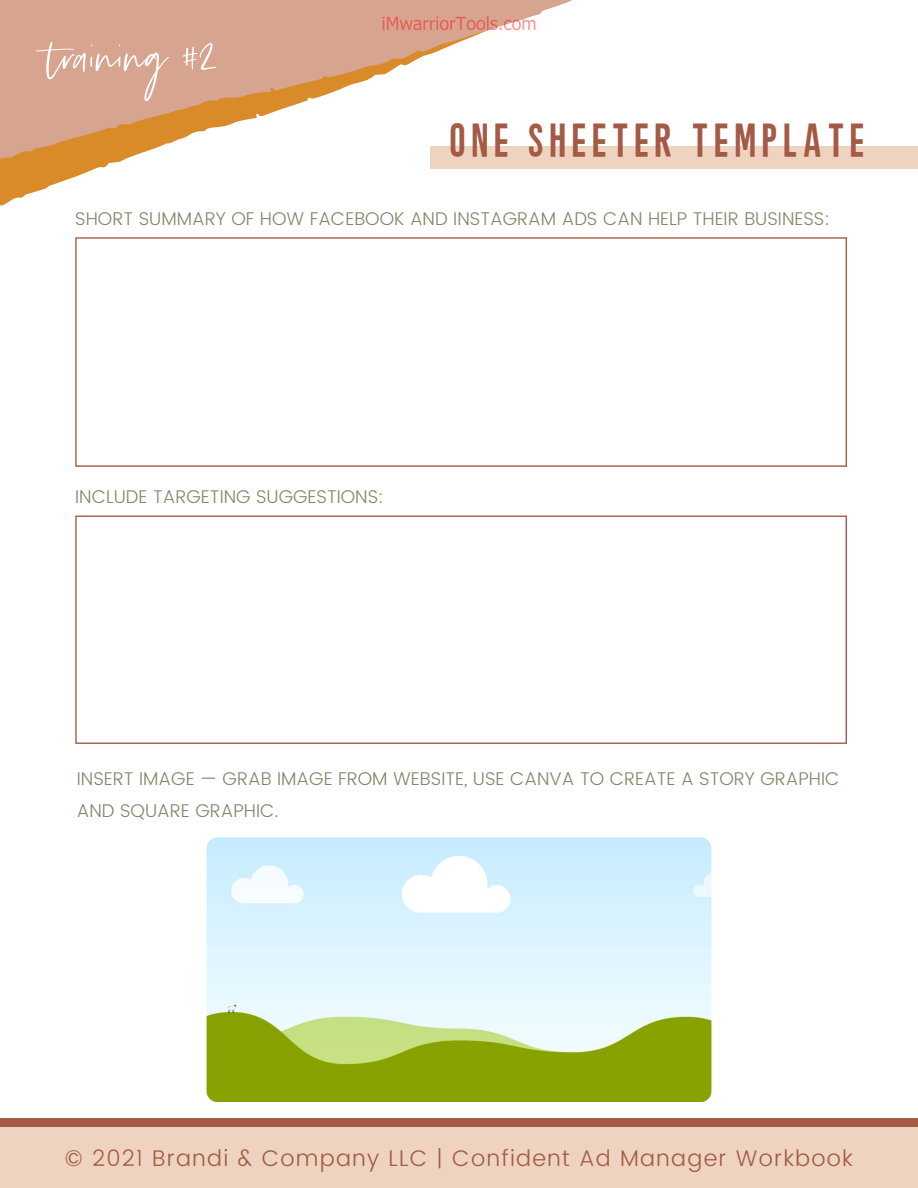
<style>
.page{position:relative;width:918px;height:1188px;background:#fff}
.page>*{position:absolute;margin:0;border:0;box-sizing:border-box;transform-origin:0 0}
.t1{font:60.15px "Silver South Script Alt";color:#fff}
.t2{font:40.2px "Peachy Solid";letter-spacing:.11em;color:#a45a44}
.t3{font:300 22.65px "Poppins";letter-spacing:.055em;color:#a45a44}
.t4{font:300 18.45px/32.1px "Poppins";color:#87866a}
</style>
<div class="page">
<div style="left:0;top:1119px;width:918px;height:60px;background:#a45a44"></div>
<div style="left:0;top:1128px;width:918px;height:60px;background:#eed3c1"></div>
<svg style="left:0;top:0;width:572px;height:206px"></svg>
<div style="left:430px;top:146px;width:488px;height:23px;background:#eed3c1"></div>
<svg style="left:75px;top:237px;width:772px;height:230px"></svg>
<svg style="left:75px;top:516px;width:772px;height:228px"></svg>
<img style="left:207px;top:837px;width:504px;height:265px;border-radius:11px">
<svg style="left:383px;top:16px;width:152px;height:14px;background:#e09c8c"></svg>
<h1 class="t1" style="left:48px;top:21px;width:169px">training #2</h1>
<h2 class="t2" style="left:451px;top:123px;width:418px">ONE SHEETER TEMPLATE</h2>
<p class="t4" style="left:75px;top:203px;width:756px">SHORT SUMMARY OF HOW FACEBOOK AND INSTAGRAM ADS CAN HELP THEIR BUSINESS:</p>
<p class="t4" style="left:75px;top:481px;width:310px">INCLUDE TARGETING SUGGESTIONS:</p>
<p class="t4" style="left:77px;top:763px;width:764px">INSERT IMAGE — GRAB IMAGE FROM WEBSITE, USE CANVA TO CREATE A STORY GRAPHIC<br>AND SQUARE GRAPHIC.</p>
<p class="t3" style="left:65px;top:1144px;width:790px">© 2021 Brandi &amp; Company LLC | Confident Ad Manager Workbook</p>
</div>
